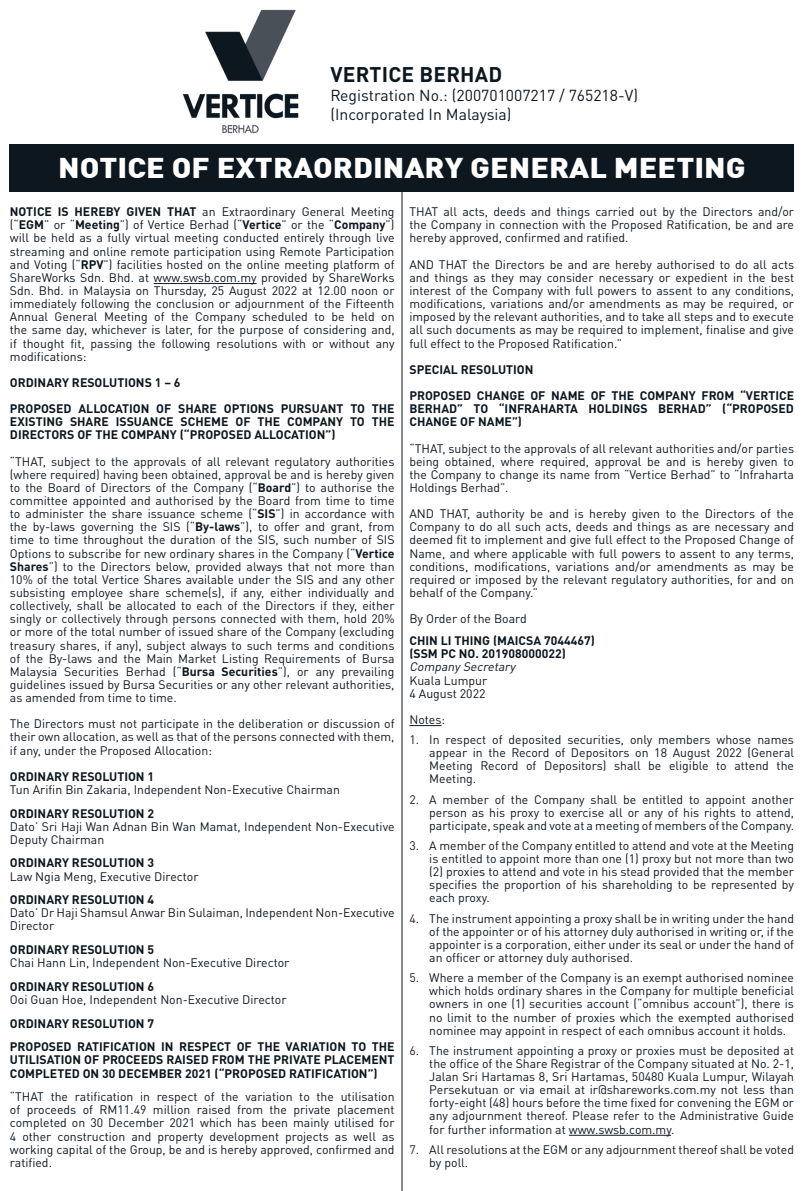
<style>
.page{position:relative;width:804px;height:1191px;background:#fff}
.page>*{position:absolute;margin:0;border:0;box-sizing:border-box;transform-origin:0 0}
.t1{font:900 28px "DIN";color:#fff;scale:1.1 1}
.t2{font:700 21px "DINOT";letter-spacing:.01em;color:#0d1720}
.Body_Text{font:15.75px "DINOT";color:#0d1720}
.t3{font:12.25px/13.1px "DINOT";color:#0d1720;text-align:justify}
.t4{font:700 12.25px/13.1px "DINOT";color:#0d1720;text-align:justify}
.t5{font:italic 12.25px "DINOT";color:#0d1720}
.s1{font-weight:700}
.s2{color:#231f20}
</style>
<div class="page">
<div style="left:10px;top:144px;width:784px;height:48px;background:#0d1720"></div>
<img style="left:183px;top:9px;width:116px;height:125px">
<hr style="left:154px;top:283px;width:103px;height:1px;background:#0d1720">
<hr style="left:409px;top:725px;width:32px;height:1px;background:#0d1720">
<hr style="left:569px;top:1135px;width:102px;height:1px;background:#0d1720">
<hr style="left:401px;top:192px;width:1px;height:999px;background:#0d1720">
<p class="t2" style="left:330px;top:60px;width:173px">VERTICE BERHAD</p>
<p class="Body_Text" style="left:330px;top:86px;width:309px">Registration No.: (200701007217 / 765218-V)</p>
<p class="Body_Text" style="left:330px;top:105px;width:182px">(Incorporated In Malaysia)</p>
<p class="t1" style="left:58px;top:149px;width:626px">NOTICE OF EXTRAORDINARY GENERAL MEETING</p>
<p class="t3" style="left:10px;top:205px;width:386px"><span class="s1">NOTICE IS HEREBY GIVEN THAT</span> an Extraordinary General Meeting (“<span class="s1">EGM</span>” or “<span class="s1">Meeting</span>”) of Vertice Berhad (“<span class="s1">Vertice</span>” or the “<span class="s1">Company</span>”) will be held as a fully virtual meeting conducted entirely through live streaming and online remote participation using Remote Participation and Voting (“<span class="s1">RPV</span>”) facilities hosted on the online meeting platform of ShareWorks Sdn. Bhd. at www.swsb.com.my provided by ShareWorks Sdn. Bhd. in Malaysia on Thursday, 25 August 2022 at 12.00 noon or immediately following the conclusion or adjournment of the Fifteenth Annual General Meeting of the Company scheduled to be held on the same day, whichever is later, for the purpose of considering and, if thought fit, passing the following resolutions with or without any modifications:</p>
<p class="t4" style="left:10px;top:375px;width:172px">ORDINARY RESOLUTIONS 1 – 6</p>
<p class="t4" style="left:10px;top:402px;width:386px">PROPOSED ALLOCATION OF SHARE OPTIONS PURSUANT TO THE EXISTING SHARE ISSUANCE SCHEME OF THE COMPANY TO THE DIRECTORS OF THE COMPANY (“PROPOSED ALLOCATION”)</p>
<p class="t3" style="left:10px;top:454px;width:386px">“THAT, subject to the approvals of all relevant regulatory authorities (where required) having been obtained, approval be and is hereby given to the Board of Directors of the Company (“<span class="s1">Board</span>”) to authorise the committee appointed and authorised by the Board from time to time to administer the share issuance scheme (“<span class="s1">SIS</span>”) in accordance with the by-laws governing the SIS (“<span class="s1">By-laws</span>”), to offer and grant, from time to time throughout the duration of the SIS, such number of SIS Options to subscribe for new ordinary shares in the Company (“<span class="s1">Vertice Shares</span>”) to the Directors below, provided always that not more than 10% of the total Vertice Shares available under the SIS and any other subsisting employee share scheme(s), if any, either individually and collectively, shall be allocated to each of the Directors if they, either singly or collectively through persons connected with them, hold 20% or more of the total number of issued share of the Company (excluding treasury shares, if any), subject always to such terms and conditions of the By-laws and the Main Market Listing Requirements of Bursa Malaysia Securities Berhad (“<span class="s1">Bursa Securities</span>”), or any prevailing guidelines issued by Bursa Securities or any other relevant authorities, as amended from time to time.</p>
<p class="t3" style="left:10px;top:717px;width:386px">The Directors must not participate in the deliberation or discussion of their own allocation, as well as that of the persons connected with them, if any, under the Proposed Allocation:</p>
<p class="t4" style="left:10px;top:769px;width:146px">ORDINARY RESOLUTION 1</p>
<p class="t3" style="left:10px;top:782px;width:331px">Tun Arifin Bin Zakaria, Independent Non-Executive Chairman</p>
<p class="t4" style="left:10px;top:806px;width:146px">ORDINARY RESOLUTION 2</p>
<p class="t3" style="left:10px;top:819px;width:386px">Dato’ Sri Haji Wan Adnan Bin Wan Mamat, Independent Non-Executive<br>Deputy Chairman</p>
<p class="t4" style="left:10px;top:856px;width:146px">ORDINARY RESOLUTION 3</p>
<p class="t3" style="left:10px;top:869px;width:190px">Law Ngia Meng, Executive Director</p>
<p class="t4" style="left:10px;top:893px;width:146px">ORDINARY RESOLUTION 4</p>
<p class="t3" style="left:10px;top:906px;width:386px">Dato’ Dr Haji Shamsul Anwar Bin Sulaiman, Independent Non-Executive<br>Director</p>
<p class="t4" style="left:10px;top:942px;width:146px">ORDINARY RESOLUTION 5</p>
<p class="t3" style="left:10px;top:956px;width:281px">Chai Hann Lin, Independent Non-Executive Director</p>
<p class="t4" style="left:10px;top:979px;width:146px">ORDINARY RESOLUTION 6</p>
<p class="t3" style="left:10px;top:992px;width:278px">Ooi Guan Hoe, Independent Non-Executive Director</p>
<p class="t4" style="left:10px;top:1016px;width:146px">ORDINARY RESOLUTION 7</p>
<p class="t4" style="left:10px;top:1040px;width:386px">PROPOSED RATIFICATION IN RESPECT OF THE VARIATION TO THE UTILISATION OF PROCEEDS RAISED FROM THE PRIVATE PLACEMENT COMPLETED ON 30 DECEMBER 2021 (“PROPOSED RATIFICATION”)</p>
<p class="t3" style="left:10px;top:1090px;width:386px">“THAT the ratification in respect of the variation to the utilisation of proceeds of RM11.49 million raised from the private placement completed on 30 December 2021 which has been mainly utilised for 4 other construction and property development projects as well as working capital of the Group, be and is hereby approved, confirmed and ratified.</p>
<p class="t3" style="left:409px;top:205px;width:386px">THAT all acts, deeds and things carried out by the Directors and/or the Company in connection with the Proposed Ratification, be and are hereby approved, confirmed and ratified.</p>
<p class="t3" style="left:409px;top:257px;width:386px">AND THAT the Directors be and are hereby authorised to do all acts and things as they may consider necessary or expedient in the best interest of the Company with full powers to assent to any conditions, modifications, variations and/or amendments as may be required, or imposed by the relevant authorities, and to take all steps and to execute all such documents as may be required to implement, finalise and give full effect to the Proposed Ratification.”</p>
<p class="t4" style="left:409px;top:362px;width:126px">SPECIAL RESOLUTION</p>
<p class="t4" style="left:409px;top:389px;width:386px">PROPOSED CHANGE OF NAME OF THE COMPANY FROM “VERTICE BERHAD” TO “INFRAHARTA HOLDINGS BERHAD” (“PROPOSED CHANGE OF NAME”)</p>
<p class="t3" style="left:409px;top:441px;width:386px">“THAT, subject to the approvals of all relevant authorities and/or parties being obtained, where required, approval be and is hereby given to the Company to change its name from “Vertice Berhad” to “Infraharta Holdings Berhad”.</p>
<p class="t3" style="left:409px;top:507px;width:386px">AND THAT, authority be and is hereby given to the Directors of the Company to do all such acts, deeds and things as are necessary and deemed fit to implement and give full effect to the Proposed Change of Name, and where applicable with full powers to assent to any terms, conditions, modifications, variations and/or amendments as may be required or imposed by the relevant regulatory authorities, for and on behalf of the Company.”</p>
<p class="t3" style="left:409px;top:612px;width:119px">By Order of the Board</p>
<p class="t4" style="left:409px;top:634px;width:187px">CHIN LI THING (MAICSA 7044467)</p>
<p class="t4" style="left:409px;top:647px;width:158px">(SSM PC NO. 201908000022)</p>
<p class="t5" style="left:409px;top:659px;width:110px">Company Secretary</p>
<p class="t3" style="left:409px;top:673px;width:79px">Kuala Lumpur</p>
<p class="t3" style="left:409px;top:686px;width:77px">4 August 2022</p>
<p class="t3" style="left:409px;top:712px;width:37px">Notes:</p>
<p class="t3" style="left:429px;top:733px;width:366px;text-indent:-20px"><span class="s2">1.</span> In respect of deposited securities, only members whose names appear in the Record of Depositors on 18 August 2022 (General Meeting Record of Depositors) shall be eligible to attend the Meeting.</p>
<p class="t3" style="left:429px;top:792px;width:366px;text-indent:-20px"><span class="s2">2.</span> A member of the Company shall be entitled to appoint another person as his proxy to exercise all or any of his rights to attend, participate, speak and vote at a meeting of members of the Company.</p>
<p class="t3" style="left:429px;top:838px;width:366px;text-indent:-20px"><span class="s2">3.</span> A member of the Company entitled to attend and vote at the Meeting is entitled to appoint more than one (1) proxy but not more than two (2) proxies to attend and vote in his stead provided that the member specifies the proportion of his shareholding to be represented by each proxy.</p>
<p class="t3" style="left:429px;top:911px;width:366px;text-indent:-20px"><span class="s2">4.</span> The instrument appointing a proxy shall be in writing under the hand of the appointer or of his attorney duly authorised in writing or, if the appointer is a corporation, either under its seal or under the hand of an officer or attorney duly authorised.</p>
<p class="t3" style="left:429px;top:971px;width:366px;text-indent:-20px"><span class="s2">5.</span> Where a member of the Company is an exempt authorised nominee which holds ordinary shares in the Company for multiple beneficial owners in one (1) securities account (“omnibus account”), there is no limit to the number of proxies which the exempted authorised nominee may appoint in respect of each omnibus account it holds.</p>
<p class="t3" style="left:429px;top:1043px;width:366px;text-indent:-20px"><span class="s2">6.</span> The instrument appointing a proxy or proxies must be deposited at the office of the Share Registrar of the Company situated at No. 2-1, Jalan Sri Hartamas 8, Sri Hartamas, 50480 Kuala Lumpur, Wilayah Persekutuan or via email at ir@shareworks.com.my not less than forty-eight (48) hours before the time fixed for convening the EGM or any adjournment thereof. Please refer to the Administrative Guide for further information at www.swsb.com.my.</p>
<p class="t3" style="left:429px;top:1142px;width:366px;text-indent:-20px"><span class="s2">7.</span> All resolutions at the EGM or any adjournment thereof shall be voted by poll.</p>
</div>
